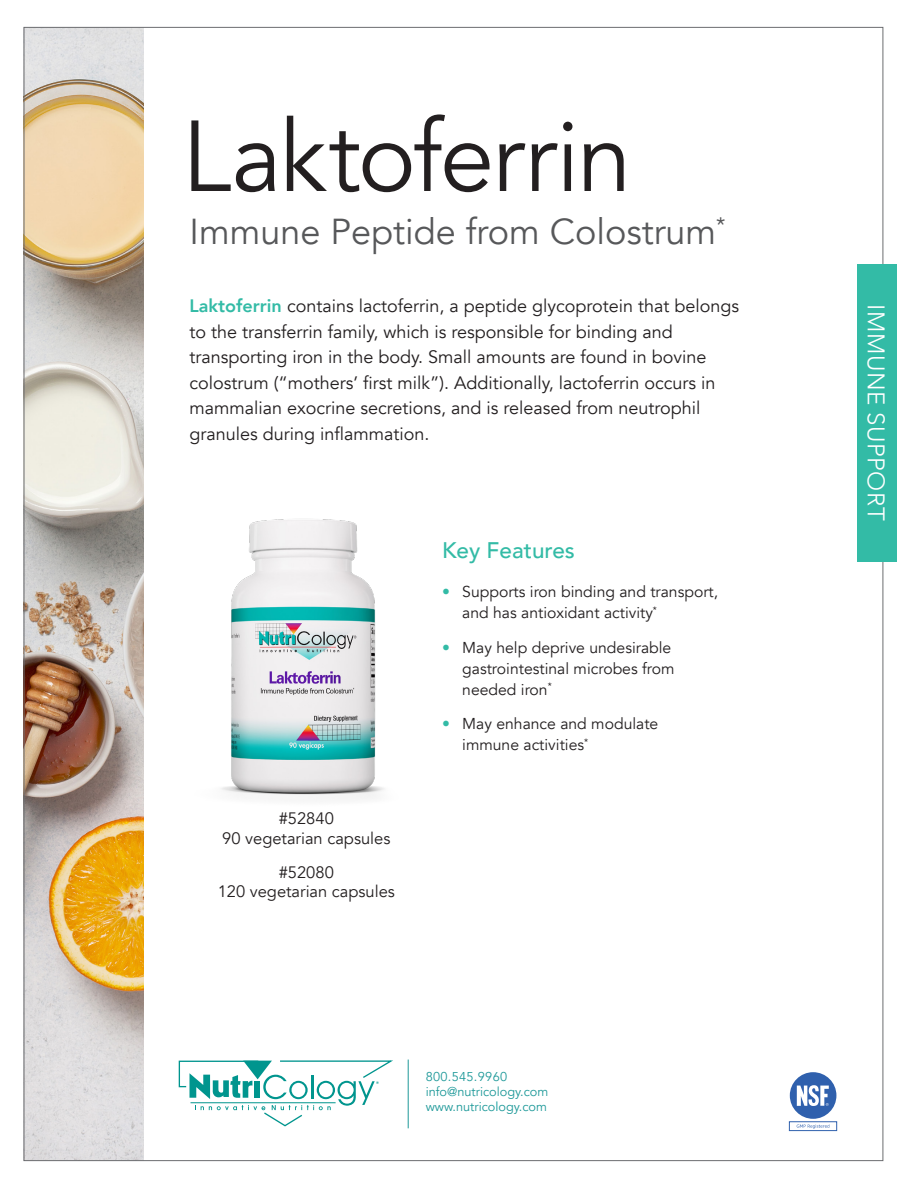
<style>
.page{position:relative;width:918px;height:1188px;background:#fff}
.page>*{position:absolute;margin:0;border:0;box-sizing:border-box;transform-origin:0 0}
.t1{font:99.6px "Avenir";letter-spacing:-.02em;color:#231f20}
.t2{font:36px "Avenir";color:#57585a}
.t3{font:300 24px "Avenir";letter-spacing:.02em;color:#fff}
.t4{font:500 22.5px "Avenir";color:#33bba6}
.t5{font:18px/25.5px "Avenir";color:#231f20}
.t6{font:16.5px/19.8px "Avenir";color:#231f20;text-align:center}
.t7{font:15.75px/21px "Avenir";color:#231f20}
.t8{font:12.75px/15.3px "Avenir";color:#1e9999}
.t9{font:12.75px "Avenir";letter-spacing:.025em;color:#1e9999}
.s1{font-weight:800;color:#33bba6}
.s2{color:#33bba6}
.s3{color:#099}
</style>
<div class="page">
<img style="left:221px;top:519px;width:163px;height:280px">
<img style="left:26px;top:29px;width:118px;height:1130px">
<div style="left:790px;top:1072px;width:46px;height:47px;background:#2f60ad;border-radius:50%"></div>
<div style="left:789px;top:1121px;width:48px;height:10px;border:1px solid #3061ad"></div>
<svg style="left:797px;top:1085px;width:32px;height:21px"></svg>
<svg style="left:797px;top:1124px;width:32px;height:5px"></svg>
<hr style="left:408px;top:1060px;width:1px;height:68px;background:#1e9999">
<svg style="left:179px;top:1060px;width:214px;height:66px"></svg>
<div style="left:858px;top:264px;width:39px;height:298px;background:#33bba6"></div>
<p class="t1" style="left:182px;top:97px;width:451px">Laktoferrin</p>
<p class="t2" style="left:190px;top:211px;width:538px">Immune Peptide from Colostrum<sup>*</sup></p>
<p class="t5" style="left:190px;top:293px;width:551px"><span class="s1">Laktoferrin</span> contains lactoferrin, a peptide glycoprotein that belongs to the transferrin family, which is responsible for binding and transporting iron in the body. Small amounts are found in bovine colostrum (“mothers’ first milk”). Additionally, lactoferrin occurs in mammalian exocrine secretions, and is released from neutrophil granules during inflammation.</p>
<p class="t4" style="left:442px;top:531px;width:134px">Key Features</p>
<p class="t6" style="left:222px;top:809px;width:170px">#52840<br>90 vegetarian capsules</p>
<p class="t6" style="left:218px;top:862px;width:179px">#52080<br>120 vegetarian capsules</p>
<p class="t7" style="left:462px;top:582px;width:258px;text-indent:-20px"><span class="s2">•</span> Supports iron binding and transport, and has antioxidant activity<sup>*</sup></p>
<p class="t7" style="left:462px;top:637px;width:214px;text-indent:-20px"><span class="s2">•</span> May help deprive undesirable gastrointestinal microbes from needed iron<sup>*</sup></p>
<p class="t7" style="left:462px;top:714px;width:198px;text-indent:-20px"><span class="s2">•</span> May enhance and modulate immune activities<sup>*</sup></p>
<p class="t9" style="left:426px;top:1069px;width:83px">800.545.9960</p>
<p class="t8" style="left:426px;top:1084px;width:124px">info@nutricology.com www.nutrico<span class="s3">l</span>ogy.com</p>
<p class="t3" style="left:890px;top:304px;width:218px;rotate:90deg">IMMUNE SUPPORT</p>
</div>
